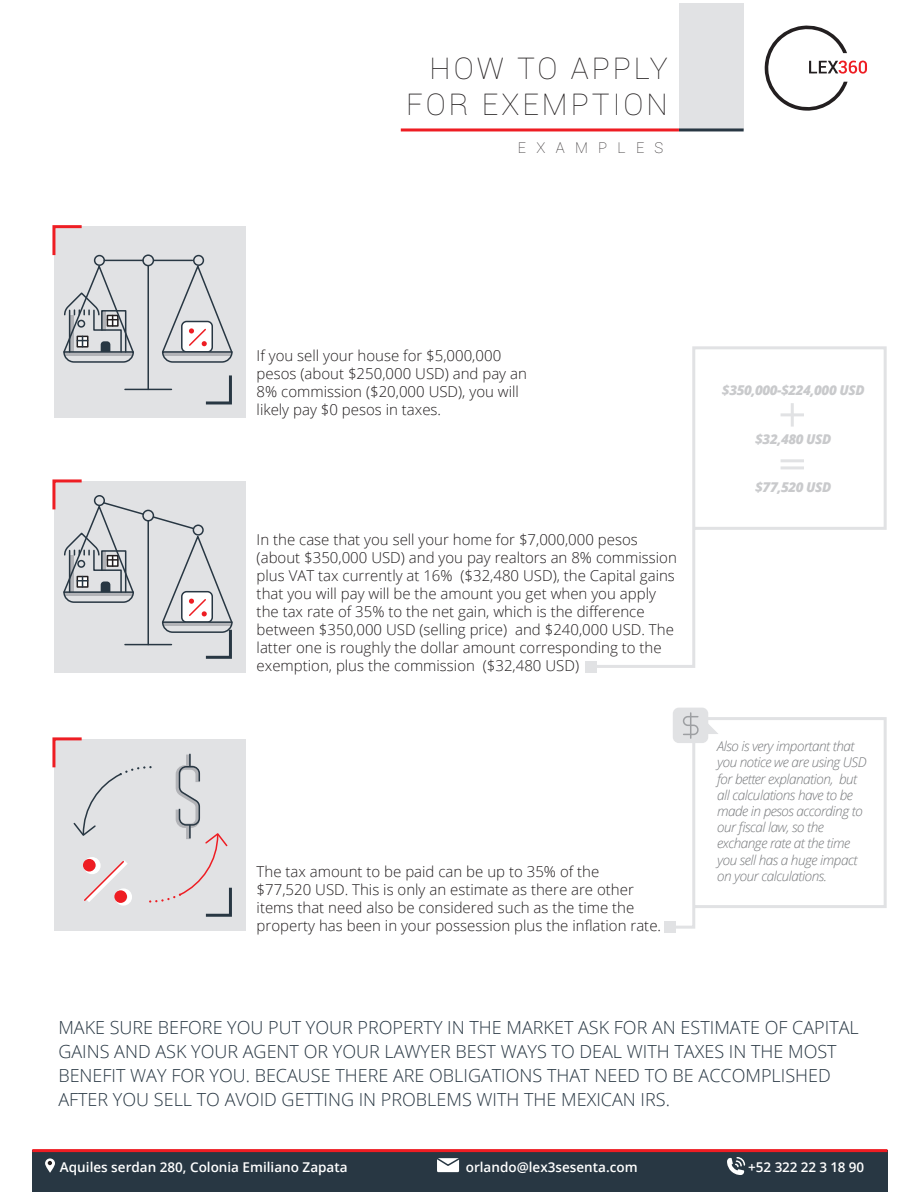
<style>
.page{position:relative;width:916px;height:1192px;background:#fff}
.page>*{position:absolute;margin:0;border:0;box-sizing:border-box;transform-origin:0 0}
.t1{font:100 30px/36px "Roboto";letter-spacing:.1em;color:#231f20;text-align:right}
.t2{font:300 18px/24px "Open Sans";color:#283743}
.t3{font:300 15px/18px "Open Sans";color:#231f20}
.t4{font:100 15px "Roboto";letter-spacing:.685em;color:#231f20}
.t5{font:italic 300 13.5px/16.2px "Open Sans";letter-spacing:-.035em;color:#76787b}
.t6{font:600 13.5px "Open Sans";color:#fff}
.t7{font:italic 800 13.5px "Open Sans";letter-spacing:-.035em;color:#c9cacc}
</style>
<div class="page">
<div style="left:54px;top:481px;width:191px;height:191px;background:#e1e2e4"></div>
<div style="left:54px;top:227px;width:191px;height:191px;background:#e1e2e4"></div>
<svg style="left:205px;top:375px;width:27px;height:30px"></svg>
<svg style="left:764px;top:25px;width:102px;height:86px"></svg>
<div style="left:678px;top:4px;width:65px;height:126px;background:#e1e2e4"></div>
<hr style="left:678px;top:128px;width:65px;height:3px;background:#283743">
<hr style="left:400px;top:128px;width:278px;height:3px;background:#ee1d23">
<div style="left:32px;top:1151px;width:855px;height:41px;background:#283743"></div>
<hr style="left:32px;top:1149px;width:855px;height:3px;background:#ee1d23">
<div style="left:437px;top:1158px;width:22px;height:14px;background:#fff"></div>
<svg style="left:437px;top:1158px;width:23px;height:9px"></svg>
<svg style="left:45px;top:1158px;width:10px;height:15px"></svg>
<svg style="left:48px;top:1161px;width:4px;height:4px"></svg>
<svg style="left:727px;top:1157px;width:18px;height:18px"></svg>
<svg style="left:675px;top:717px;width:212px;height:213px"></svg>
<svg style="left:587px;top:346px;width:300px;height:323px"></svg>
<div style="left:672px;top:708px;width:36px;height:35px;background:#e1e2e4;border-radius:6px"></div>
<svg style="left:708px;top:723px;width:10px;height:11px"></svg>
<div style="left:664px;top:921px;width:11px;height:12px;background:#e1e2e4"></div>
<div style="left:585px;top:662px;width:11px;height:11px;background:#e1e2e4"></div>
<div style="left:54px;top:739px;width:191px;height:191px;background:#e1e2e4"></div>
<hr style="left:147px;top:266px;width:2px;height:123px;background:#283743">
<hr style="left:125px;top:389px;width:46px;height:1px;background:#283743">
<div style="left:142px;top:254px;width:12px;height:12px;border:2px solid #283743;border-radius:50%"></div>
<svg style="left:52px;top:225px;width:83px;height:138px"></svg>
<div style="left:94px;top:255px;width:11px;height:11px;border:2px solid #283743;border-radius:50%"></div>
<svg style="left:162px;top:263px;width:71px;height:100px"></svg>
<div style="left:193px;top:255px;width:11px;height:11px;border:2px solid #283743;border-radius:50%"></div>
<hr style="left:104px;top:260px;width:39px;height:1px;background:#283743">
<hr style="left:154px;top:260px;width:38px;height:1px;background:#283743">
<hr style="left:147px;top:521px;width:2px;height:124px;background:#283743">
<hr style="left:125px;top:644px;width:46px;height:1px;background:#283743">
<div style="left:142px;top:510px;width:12px;height:11px;border:2px solid #283743;border-radius:50%"></div>
<svg style="left:52px;top:479px;width:93px;height:124px"></svg>
<svg style="left:152px;top:515px;width:81px;height:144px"></svg>
<svg style="left:52px;top:737px;width:180px;height:180px"></svg>
<div style="left:83px;top:859px;width:12px;height:12px;background:#ee1d23;border-radius:50%"></div>
<div style="left:114px;top:890px;width:13px;height:13px;background:#ee1d23;border-radius:50%"></div>
<hr style="left:790px;top:403px;width:3px;height:24px;background:#e1e2e4">
<hr style="left:780px;top:413px;width:23px;height:3px;background:#e1e2e4">
<hr style="left:780px;top:459px;width:23px;height:3px;background:#e1e2e4">
<hr style="left:780px;top:466px;width:23px;height:3px;background:#e1e2e4">
<hr style="left:689px;top:713px;width:2px;height:25px;background:#9d9fa2">
<svg style="left:683px;top:715px;width:16px;height:21px"></svg>
<h1 class="t1" style="left:406px;top:50px;width:263px">HOW TO APPLY<br>FOR EXEMPTION</h1>
<p class="t4" style="left:517px;top:137px;width:147px">EXAMPLES</p>
<p class="t3" style="left:256px;top:346px;width:272px">If you sell your house for $5,000,000 pesos (about $250,000 USD) and pay an 8% commission ($20,000 USD), you will likely pay $0 pesos in taxes.</p>
<p class="t3" style="left:256px;top:530px;width:421px">In the case that you sell your home for $7,000,000 pesos (about $350,000 USD) and you pay realtors an 8% commission plus VAT tax currently at 16% ($32,480 USD), the Capital gains that you will pay will be the amount you get when you apply the tax rate of 35% to the net gain, which is the difference between $350,000 USD (selling price) and $240,000 USD. The latter one is roughly the dollar amount corresponding to the exemption, plus the commission ($32,480 USD)</p>
<p class="t7" style="left:721px;top:380px;width:144px">$350,000-$224,000 USD</p>
<p class="t7" style="left:755px;top:428px;width:77px">$32,480 USD</p>
<p class="t7" style="left:755px;top:477px;width:77px">$77,520 USD</p>
<p class="t5" style="left:717px;top:738px;width:151px">Also is very important that you notice we are using USD for better explanation, but all calculations have to be made in pesos according to our fiscal law, so the exchange rate at the time you sell has a huge impact</p>
<p class="t3" style="left:256px;top:862px;width:344px">The tax amount to be paid can be up to 35% of the</p>
<p class="t5" style="left:717px;top:867px;width:111px">on your calculations.</p>
<p class="t3" style="left:256px;top:880px;width:406px">$77,520 USD. This is only an estimate as there are other items that need also be considered such as the time the property has been in your possession plus the inflation rate.</p>
<p class="t2" style="left:58px;top:1015px;width:801px">MAKE SURE BEFORE YOU PUT YOUR PROPERTY IN THE MARKET ASK FOR AN ESTIMATE OF CAPITAL GAINS AND ASK YOUR AGENT OR YOUR LAWYER BEST WAYS TO DEAL WITH TAXES IN THE MOST BENEFIT WAY FOR YOU. BECAUSE THERE ARE OBLIGATIONS THAT NEED TO BE ACCOMPLISHED AFTER YOU SELL TO AVOID GETTING IN PROBLEMS WITH THE MEXICAN IRS.</p>
<p class="t6" style="left:60px;top:1157px;width:289px">Aquiles serdan 280, Colonia Emiliano Zapata</p>
<p class="t6" style="left:465px;top:1157px;width:173px">orlando@lex3sesenta.com</p>
<p class="t6" style="left:747px;top:1157px;width:118px">+52 322 22 3 18 90</p>
</div>
